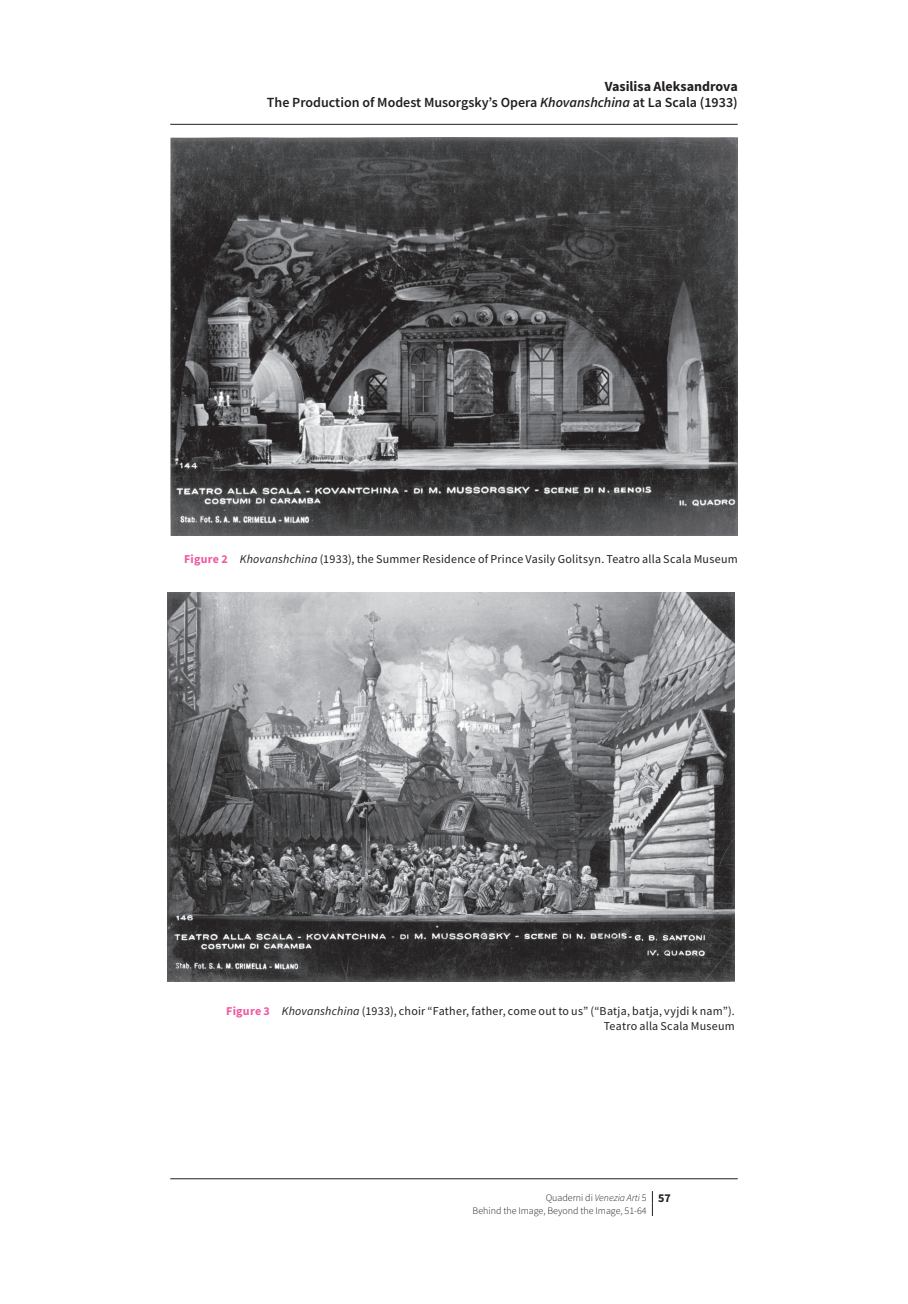
<style>
.page{position:relative;width:908px;height:1304px;background:#fff}
.page>*{position:absolute;margin:0;border:0;box-sizing:border-box;transform-origin:0 0}
.t1{font:600 14px/16.6px "Source Sans Pro";color:#231f20;text-align:right}
.t2{font:12px/15px "Source Sans Pro";letter-spacing:.02em;color:#231f20;text-align:right}
.t3{font:300 10px/12.4px "Source Sans Pro";color:#231f20}
.s1{font-weight:700}
.s2{font-style:italic}
.s3{font-weight:700;color:#ef59a1}
.s4{font-weight:700;font-size:12px}
</style>
<div class="page">
<svg style="left:651px;top:1191px;width:1px;height:25px"></svg>
<img style="left:170px;top:138px;width:567px;height:397px">
<img style="left:167px;top:592px;width:567px;height:390px">
<hr style="left:170px;top:124px;width:567px;height:1px;background:#231f20">
<hr style="left:170px;top:1178px;width:567px;height:1px;background:#231f20">
<p class="t1" style="left:267px;top:78px;width:472px"><span class="s1">Vasilisa Aleksandrova<br></span>The Production of Modest Musorgsky’s Opera <span class="s2">Khovanshchina</span> at La Scala (1933)</p>
<p class="t2" style="left:184px;top:551px;width:555px"><span class="s3">Figure 2</span> <span class="s2">Khovanshchina</span> (1933), the Summer Residence of Prince Vasily Golitsyn. Teatro alla Scala Museum</p>
<p class="t2" style="left:226px;top:1004px;width:510px"><span class="s3">Figure 3</span> <span class="s2">Khovanshchina</span> (1933), choir “Father, father, come out to us” (“Batja, batja, vyjdi k nam”).<br>Teatro alla Scala Museum</p>
<p class="t3" style="left:472px;top:1191px;width:199px;text-indent:73px">Quaderni di <span class="s2">Venezia Arti</span> 5 <span class="s4">57<br></span>Behind the Image, Beyond the Image, 51-64</p>
</div>
